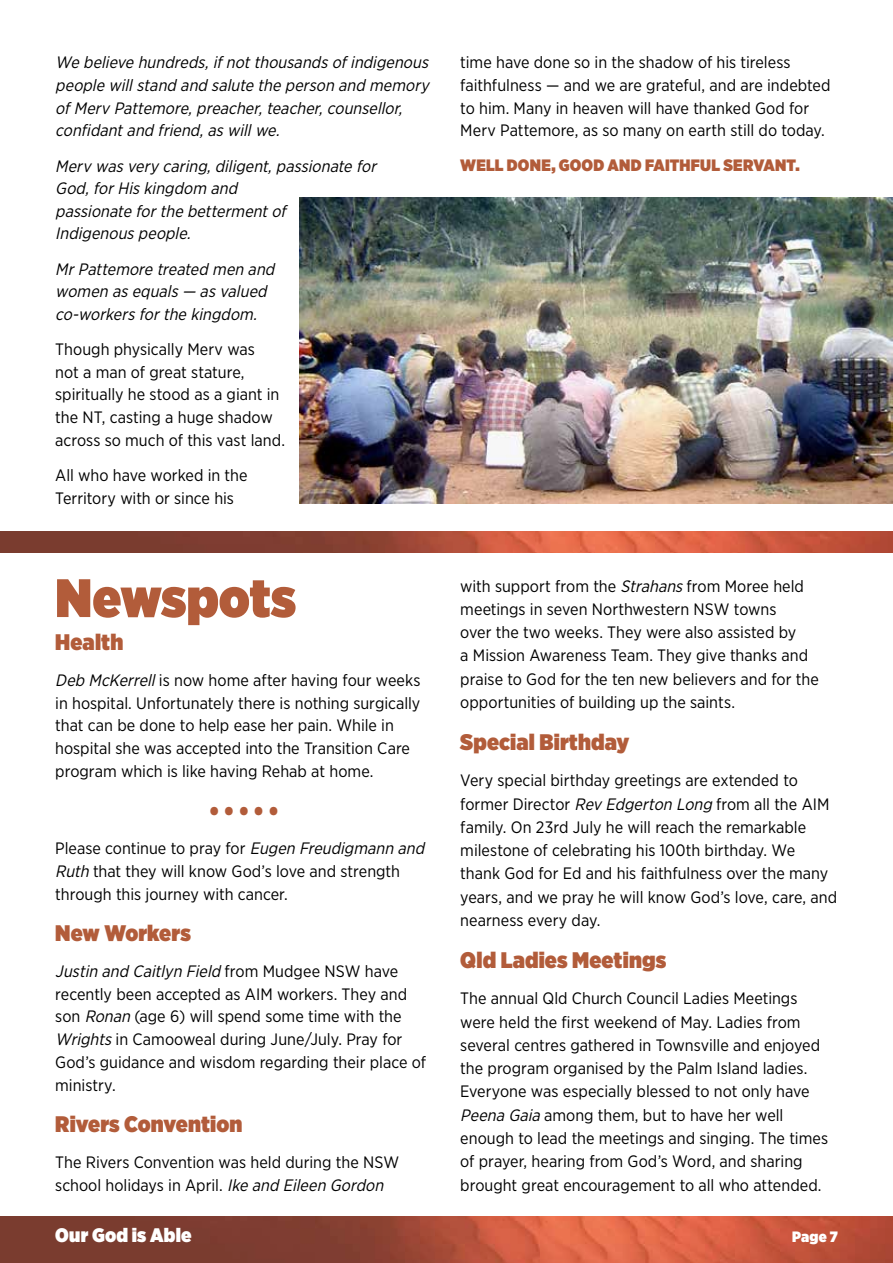
<style>
.page{position:relative;width:893px;height:1263px;background:#fff}
.page>*{position:absolute;margin:0;border:0;box-sizing:border-box;transform-origin:0 0}
.t1{font:900 54px "Gotham Narrow";letter-spacing:-.005em;color:#b25c3a}
.t2{font:900 22.5px "Gotham Narrow";letter-spacing:.005em;color:#b25c3a}
.t3{font:900 19.5px "Gotham Narrow";letter-spacing:.01em;color:#fff}
.t4{font:16.5px/23.2px "Gotham Narrow";color:#000}
.t5{font:italic 16.5px/22.6px "Gotham Narrow";color:#000}
.t6{font:900 16.5px "Gotham Narrow";letter-spacing:.01em;color:#b25c3a}
.t7{font:900 15px "Gotham Narrow";color:#fff}
.s1{font-style:italic}
</style>
<div class="page">
<img style="left:0;top:1216px;width:893px;height:47px">
<img style="left:0;top:531px;width:893px;height:22px">
<img style="left:300px;top:198px;width:593px;height:305px">
<p class="t5" style="left:55px;top:51px;width:379px">We believe hundreds,ifnotthousandsofindigenous people willstand and salute the person and memory ofMerv Pattemore,preacher,teacher,counsellor, confidantand friend,aswillwe.</p>
<p class="t5" style="left:55px;top:154px;width:327px">Merv wasvery caring,diligent,passionate for<br>God,forHiskingdom and<br>passionate forthe bettermentof<br>Indigenouspeople.</p>
<p class="t5" style="left:55px;top:257px;width:225px">MrPattemore treated men and women asequals— asvalued co-workersforthe kingdom.</p>
<p class="t4" style="left:55px;top:338px;width:231px;line-height:22.6px">Though physically Merv was<br>not a man of great stature, spiritually he stood as a giant in the NT, casting a huge shadow across so much of this vast land.</p>
<p class="t4" style="left:55px;top:463px;width:194px;line-height:22.6px">All who have worked in the<br>Territory with or since his</p>
<h1 class="t1" style="left:55px;top:561px;width:242px">Newspots</h1>
<h2 class="t2" style="left:55px;top:627px;width:70px">Health</h2>
<p class="t4" style="left:55px;top:668px;width:367px;line-height:22.8px"><span class="s1">Deb McKerrell</span>is now home after having four weeks in hospital. Unfortunately there is nothing surgically that can be done to help ease her pain. While in hospital she was accepted into the Transition Care program which is like having Rehab at home.</p>
<h2 class="t2" style="left:209px;top:795px;width:71px">• • • • •</h2>
<p class="t4" style="left:55px;top:837px;width:375px;line-height:22.8px">Please continue to pray for <span class="s1">Eugen Freudigmann and<br>Ruth</span> that they will know God’s love and strength through this journey with cancer.</p>
<h2 class="t2" style="left:55px;top:918px;width:137px">New Workers</h2>
<p class="t4" style="left:55px;top:959px;width:372px;line-height:22.8px"><span class="s1">Justin and Caitlyn Field</span> f r o m M u d g e e N S W h a v e recently been accepted as AIM workers. They and son <span class="s1">Ronan</span> (age 6) will spend some time with the <span class="s1">Wrights</span>in Camooweal during June/July. Pray for God’s guidance and wisdom regarding their place of ministry.</p>
<h2 class="t2" style="left:55px;top:1109px;width:189px">Rivers Convention</h2>
<p class="t4" style="left:55px;top:1150px;width:345px;line-height:22.8px">The Rivers Convention was held during the NSW school holidays in April. <span class="s1">Ike and Eileen Gordon</span></p>
<p class="t4" style="left:460px;top:51px;width:372px;line-height:22.5px">time have done so in the shadow of his tireless faithfulness — and we are grateful, and are indebted to him. Many in heaven will have thanked God for Merv Pattemore, as so many on earth still do today.</p>
<p class="t6" style="left:460px;top:154px;width:341px">WELL DONE, GOOD AND FAITHFUL SERVANT.</p>
<p class="t4" style="left:460px;top:574px;width:360px">with support from the <span class="s1">Strahans</span>from Moree held meetings in seven Northwestern NSW towns<br>over the two weeks. They were also assisted by<br>a Mission Awareness Team. They give thanks and praise to God for the ten new believers and for the opportunities of building up the saints.</p>
<h2 class="t2" style="left:460px;top:727px;width:171px">Special Birthday</h2>
<p class="t4" style="left:460px;top:768px;width:378px">Very special birthday greetings are extended to former Director <span class="s1">Rev Edgerton Long</span> from all the AIM family. On 23rd July he will reach the remarkable milestone of celebrating his 100th birthday. We thank God for Ed and his faithfulness over the many years, and we pray he will know God’s love, care, and nearness every day.</p>
<h2 class="t2" style="left:460px;top:945px;width:208px">Qld Ladies Meetings</h2>
<p class="t4" style="left:460px;top:986px;width:369px">The annual Qld Church Council Ladies Meetings were held the first weekend of May. Ladies from several centres gathered in Townsville and enjoyed the program organised by the Palm Island ladies.<br>Everyone was especially blessed to not only have <span class="s1">Peena Gaia</span> among them, but to have her well enough to lead the meetings and singing. The times of prayer, hearing from God’s Word, and sharing brought great encouragement to all who attended.</p>
<p class="t3" style="left:55px;top:1221px;width:138px">Our God is Able</p>
<p class="t7" style="left:792px;top:1226px;width:47px">Page 7</p>
</div>
